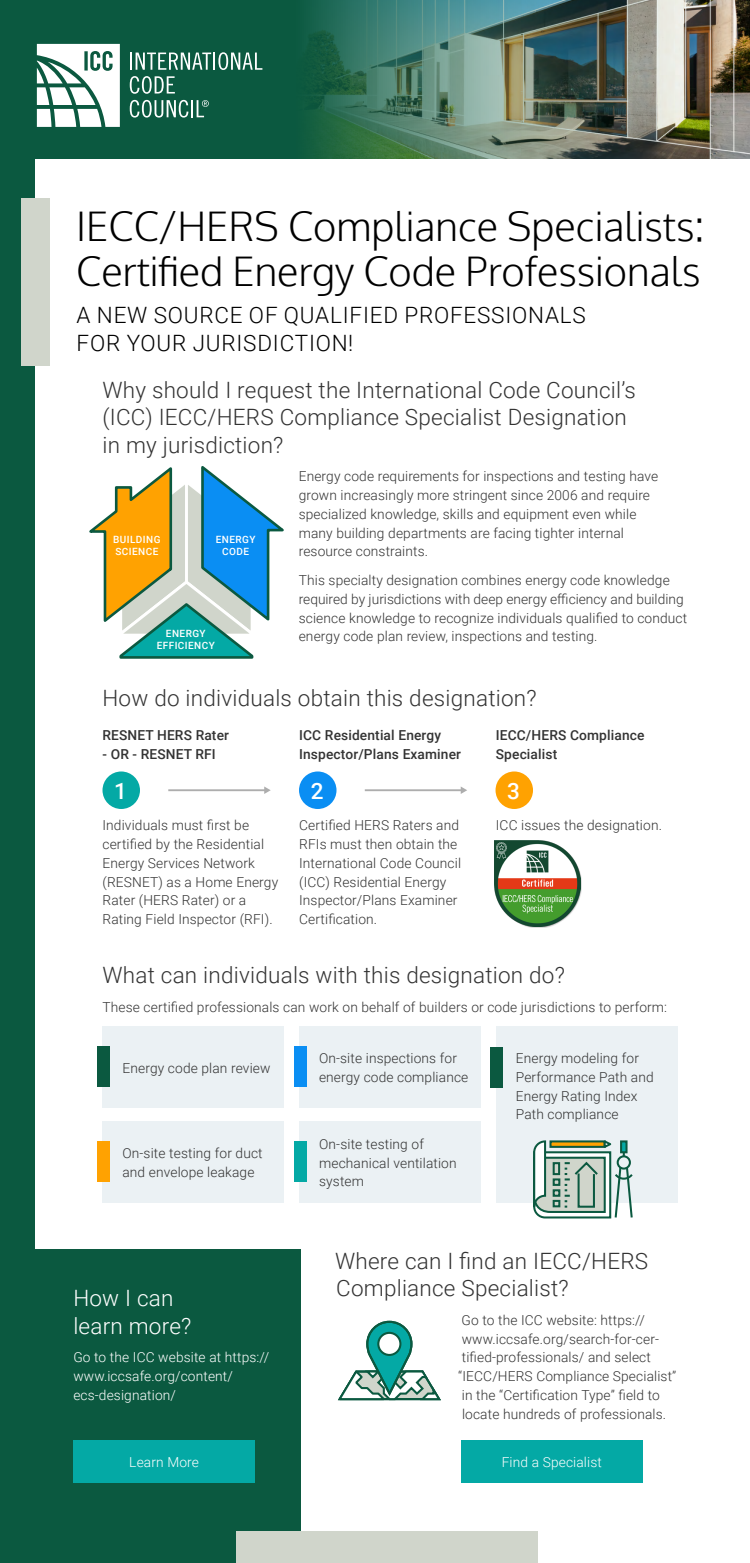
<style>
.page{position:relative;width:750px;height:1563px;background:#fff}
.page>*{position:absolute;margin:0;border:0;box-sizing:border-box;transform-origin:0 0}
.t1{font:300 40px/45px "Oxygen";color:#000}
.subheading{font:300 22.5px/27.5px "Roboto";letter-spacing:.01em;color:#333}
.t2{font:300 22.5px/27.5px "Roboto";letter-spacing:.035em;color:#000}
.subheading-2{font:300 22.5px/27.5px "Roboto";letter-spacing:.01em;color:#fff}
.subheading-3{font:500 22.5px "Roboto";color:#fff}
.body_text{font:300 13.75px/18.8px "Roboto";letter-spacing:.01em;color:#333}
.body_text-2{font:500 13.75px/18.8px "Roboto";letter-spacing:.01em;color:#333}
.body_text-3{font:300 13.75px/18.8px "Roboto";letter-spacing:.01em;color:#fff}
.body_text-4{font:500 10px/12.5px "Roboto";letter-spacing:.045em;color:#fff;text-align:center}
</style>
<div class="page">
<div style="left:0;top:0;width:750px;height:1562px;background:#0b5940"></div>
<img style="left:312px;top:0;width:438px;height:159px">
<div style="left:36px;top:159px;width:714px;height:1403px;background:#fff"></div>
<div style="left:0;top:1249px;width:300px;height:313px;background:#0b5940"></div>
<div style="left:21px;top:198px;width:29px;height:167px;background:#d0d5cb"></div>
<div style="left:236px;top:1531px;width:302px;height:31px;background:#d0d5cb"></div>
<svg style="left:37px;top:44px;width:83px;height:83px"></svg>
<svg style="left:130px;top:52px;width:132px;height:18px"></svg>
<svg style="left:130px;top:76px;width:45px;height:18px"></svg>
<svg style="left:130px;top:100px;width:79px;height:18px"></svg>
<div style="left:495px;top:841px;width:87px;height:87px;background:#000;opacity:.25"></div>
<img style="left:495px;top:841px;width:85px;height:85px">
<svg style="left:168px;top:786px;width:103px;height:8px"></svg>
<svg style="left:365px;top:787px;width:102px;height:7px"></svg>
<svg style="left:338px;top:1320px;width:103px;height:81px"></svg>
<svg style="left:378px;top:1332px;width:22px;height:23px"></svg>
<div style="left:377px;top:1331px;width:24px;height:25px;border:2px solid #0b5940;border-radius:50%"></div>
<div style="left:103px;top:771px;width:37px;height:38px;background:#04a9a5;border-radius:50%"></div>
<div style="left:299px;top:771px;width:38px;height:38px;background:#0a8ef3;border-radius:50%"></div>
<div style="left:496px;top:771px;width:37px;height:38px;background:#ffa201;border-radius:50%"></div>
<svg style="left:89px;top:466px;width:195px;height:193px"></svg>
<div style="left:102px;top:1026px;width:182px;height:82px;background:#ebf1f4"></div>
<div style="left:97px;top:1046px;width:13px;height:41px;background:#0b5940"></div>
<div style="left:102px;top:1121px;width:182px;height:82px;background:#ebf1f4"></div>
<div style="left:97px;top:1140px;width:13px;height:41px;background:#ffa201"></div>
<div style="left:299px;top:1026px;width:182px;height:82px;background:#ebf1f4"></div>
<div style="left:294px;top:1046px;width:13px;height:41px;background:#0a8ef3"></div>
<div style="left:299px;top:1121px;width:182px;height:82px;background:#ebf1f4"></div>
<div style="left:294px;top:1140px;width:13px;height:41px;background:#04a9a5"></div>
<div style="left:496px;top:1026px;width:182px;height:177px;background:#ebf1f4"></div>
<div style="left:491px;top:1047px;width:12px;height:40px;background:#0b5940"></div>
<div style="left:461px;top:1440px;width:182px;height:42px;background:#04a9a5"></div>
<div style="left:73px;top:1440px;width:182px;height:42px;background:#04a9a5"></div>
<svg style="left:533px;top:1140px;width:100px;height:79px"></svg>
<div style="left:553px;top:1162px;width:7px;height:13px;border:2px solid #0b5940"></div>
<div style="left:553px;top:1178px;width:7px;height:8px;border:2px solid #0b5940"></div>
<div style="left:553px;top:1189px;width:7px;height:7px;border:2px solid #0b5940"></div>
<div style="left:553px;top:1199px;width:7px;height:8px;border:2px solid #0b5940"></div>
<p class="t1" style="left:76px;top:205px;width:630px">IECC/HERS Compliance Specialists:<br>Certified Energy Code Professionals</p>
<p class="t2" style="left:77px;top:300px;width:511px">A NEW SOURCE OF QUALIFIED PROFESSIONALS<br>FOR YOUR JURISDICTION!</p>
<p class="subheading" style="left:102px;top:375px;width:535px">Why should I request the International Code Council’s (ICC) IECC/HERS Compliance Specialist Designation in my jurisdiction?</p>
<p class="body_text" style="left:299px;top:466px;width:361px">Energy code requirements for inspections and testing have grown increasingly more stringent since 2006 and require specialized knowledge, skills and equipment even while</p>
<p class="body_text" style="left:299px;top:523px;width:327px">many building departments are facing tighter internal resource constraints.</p>
<p class="body_text" style="left:299px;top:570px;width:390px">This specialty designation combines energy code knowledge required by jurisdictions with deep energy efficiency and building science knowledge to recognize individuals qualified to conduct energy code plan review, inspections and testing.</p>
<p class="body_text-4" style="left:113px;top:532px;width:49px;text-align:left">BUILDING<br>SCIENCE</p>
<p class="body_text-4" style="left:216px;top:532px;width:41px">ENERGY<br>CODE</p>
<p class="body_text-4" style="left:157px;top:626px;width:60px">ENERGY<br>EFFICIENCY</p>
<p class="subheading" style="left:102px;top:684px;width:436px">How do individuals obtain this designation?</p>
<p class="body_text-2" style="left:102px;top:725px;width:128px">RESNET HERS Rater</p>
<p class="body_text-2" style="left:102px;top:744px;width:115px">- OR - RESNET RFI</p>
<p class="body_text-2" style="left:299px;top:725px;width:163px">ICC Residential Energy<br>Inspector/Plans Examiner</p>
<p class="body_text-2" style="left:496px;top:725px;width:150px">IECC/HERS Compliance<br>Specialist</p>
<p class="subheading-3" style="left:114px;top:775px;width:14px">1</p>
<p class="subheading-3" style="left:311px;top:775px;width:14px">2</p>
<p class="subheading-3" style="left:507px;top:775px;width:14px">3</p>
<p class="body_text" style="left:102px;top:815px;width:177px">Individuals must first be certified by the Residential<br>Energy Services Network (RESNET) as a Home Energy<br>Rater (HERS Rater) or a<br>Rating Field Inspector (RFI).</p>
<p class="body_text" style="left:299px;top:815px;width:163px">Certified HERS Raters and<br>RFIs must then obtain the<br>International Code Council (ICC) Residential Energy<br>Inspector/Plans Examiner<br>Certification.</p>
<p class="body_text" style="left:496px;top:815px;width:168px">ICC issues the designation.</p>
<p class="subheading" style="left:102px;top:960px;width:464px">What can individuals with this designation do?</p>
<p class="body_text" style="left:102px;top:996px;width:566px">These certified professionals can work on behalf of builders or code jurisdictions to perform:</p>
<p class="body_text" style="left:122px;top:1057px;width:150px">Energy code plan review</p>
<p class="body_text" style="left:122px;top:1143px;width:142px">On-site testing for duct and envelope leakage</p>
<p class="subheading-2" style="left:73px;top:1283px;width:120px">How I can learn more?</p>
<p class="body_text-3" style="left:73px;top:1347px;width:197px">Go to the ICC website at https:// www.iccsafe.org/content/ ecs-designation/</p>
<p class="body_text" style="left:319px;top:1048px;width:151px">On-site inspections for energy code compliance</p>
<p class="body_text" style="left:319px;top:1134px;width:139px">On-site testing of mechanical ventilation system</p>
<p class="body_text" style="left:516px;top:1048px;width:139px">Energy modeling for<br>Performance Path and<br>Energy Rating Index<br>Path compliance</p>
<p class="subheading" style="left:335px;top:1246px;width:315px">Where can I find an IECC/HERS<br>Compliance Specialist?</p>
<p class="body_text" style="left:458px;top:1310px;width:220px">Go to the ICC website: https:// www.iccsafe.org/search-for-cer&shy;tified-professionals/ and select “IECC/HERS Compliance Specialist” in the “Certification Type” field to locate hundreds of professionals.</p>
<p class="body_text-3" style="left:129px;top:1452px;width:71px">Learn More</p>
<p class="body_text-3" style="left:502px;top:1452px;width:102px">Find a Specialist</p>
</div>
